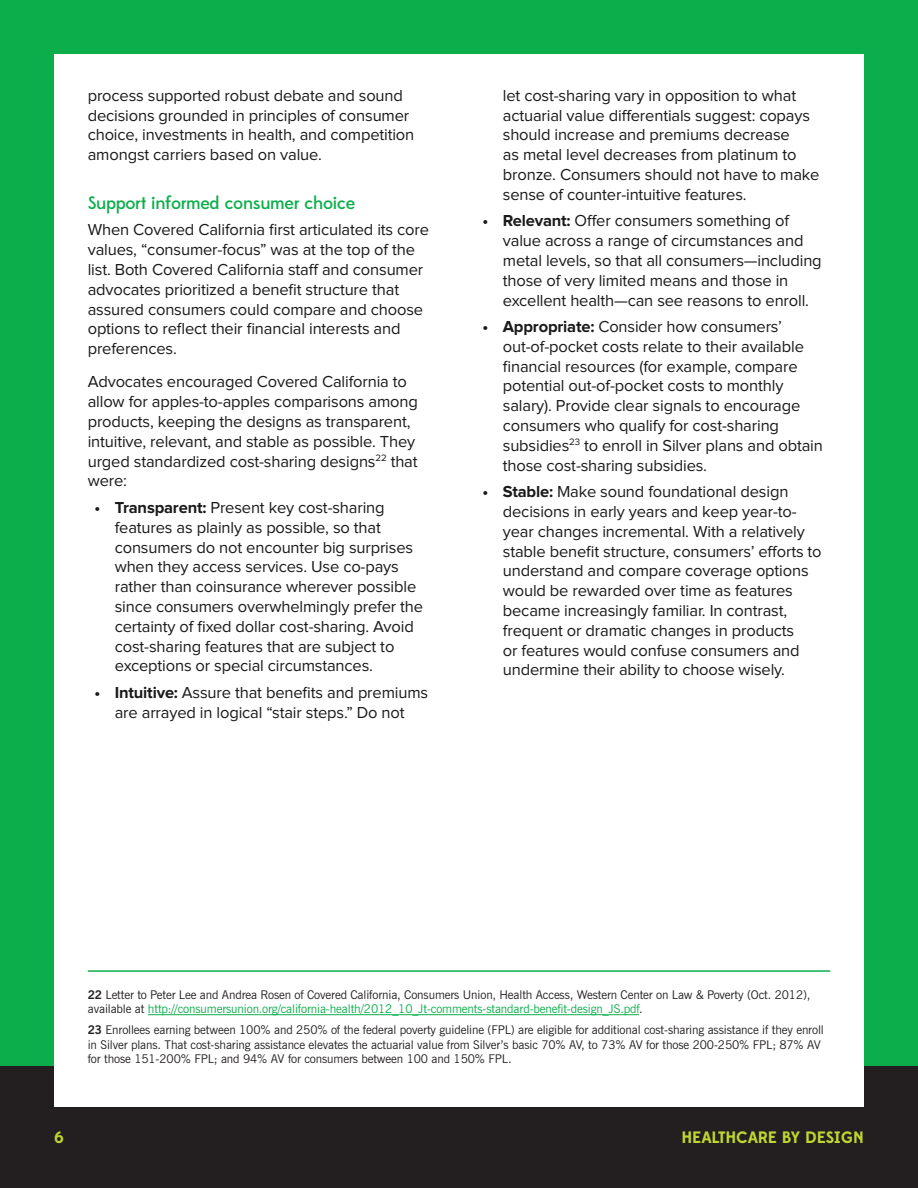
<style>
.page{position:relative;width:918px;height:1188px;background:#0cae4c}
.page>*{position:absolute;margin:0;border:0;box-sizing:border-box;transform-origin:0 0}
.t1{font:500 18px "Edmondsans";letter-spacing:-.02em;color:#0cae4c}
.t2{font:16.5px/19.8px "Proxima Nova";letter-spacing:-.01em;color:#1a1a1a}
.t3{font:700 16.5px "Edmondsans";letter-spacing:-.01em;color:#bed630}
.Footnote{font:12px/14.4px "News Gothic BT";letter-spacing:-.01em;color:#231f20}
.s1{font-weight:700}
.s2{color:#0cae4c}
</style>
<div class="page">
<div style="left:0;top:1066px;width:918px;height:122px;background:#231f20"></div>
<div style="left:54px;top:54px;width:810px;height:1053px;background:#fff"></div>
<hr style="left:88px;top:970px;width:742px;height:2px;background:#0cae4c">
<hr style="left:148px;top:1014px;width:491px;height:1px;background:#0cae4c">
<p class="t2" style="left:88px;top:86px;width:328px">process supported robust debate and sound decisions grounded in principles of consumer choice, investments in health, and competition amongst carriers based on value.</p>
<p class="t1" style="left:88px;top:192px;width:269px">Support informed consumer choice</p>
<p class="t2" style="left:88px;top:220px;width:343px">When Covered California first articulated its core values, “consumer-focus” was at the top of the list. Both Covered California staff and consumer advocates prioritized a benefit structure that assured consumers could compare and choose options to reflect their financial interests and preferences.</p>
<p class="t2" style="left:88px;top:372px;width:332px">Advocates encouraged Covered California to allow for apples-to-apples comparisons among products, keeping the designs as transparent, intuitive, relevant, and stable as possible. They urged standardized cost-sharing designs<sup>22</sup> that were:</p>
<p class="t2" style="left:115px;top:498px;width:310px;text-indent:-20px"><span class="s1">• Transparent:</span> Present key cost-sharing features as plainly as possible, so that consumers do not encounter big surprises when they access services. Use co-pays rather than coinsurance wherever possible since consumers overwhelmingly prefer the certainty of fixed dollar cost-sharing. Avoid cost-sharing features that are subject to exceptions or special circumstances.</p>
<p class="t2" style="left:94px;top:683px;width:335px;text-align:center"><span class="s1">• Intuitive:</span> Assure that benefits and premiums are arrayed in logical “stair steps.” Do not</p>
<p class="t2" style="left:503px;top:86px;width:318px">let cost-sharing vary in opposition to what actuarial value differentials suggest: copays should increase and premiums decrease<br>as metal level decreases from platinum to bronze. Consumers should not have to make sense of counter-intuitive features.</p>
<p class="t2" style="left:503px;top:211px;width:320px;text-indent:-20px"><span class="s1">• Relevant:</span> Offer consumers something of value across a range of circumstances and metal levels, so that all consumers—including those of very limited means and those in excellent health—can see reasons to enroll.</p>
<p class="t2" style="left:503px;top:317px;width:322px;text-indent:-20px"><span class="s1">• Appropriate:</span> Consider how consumers’ out-of-pocket costs relate to their available financial resources (for example, compare potential out-of-pocket costs to monthly salary). Provide clear signals to encourage consumers who qualify for cost-sharing subsidies<sup>23</sup> to enroll in Silver plans and obtain those cost-sharing subsidies.</p>
<p class="t2" style="left:503px;top:482px;width:320px;text-indent:-20px"><span class="s1">• Stable:</span> Make sound foundational design decisions in early years and keep year-to&shy;year changes incremental. With a relatively stable benefit structure, consumers’ efforts to understand and compare coverage options would be rewarded over time as features became increasingly familiar. In contrast, frequent or dramatic changes in products<br>or features would confuse consumers and undermine their ability to choose wisely.</p>
<p class="Footnote" style="left:88px;top:987px;width:724px"><span class="s1">22</span> Letter to Peter Lee and Andrea Rosen of Covered California, Consumers Union, Health Access, Western Center on Law &amp; Poverty (Oct. 2012), available at <span class="s2">http://consumersunion.org/california-health/2012_10_Jt-comments-standard-benefit-design_JS.pdf</span>.</p>
<p class="Footnote" style="left:88px;top:1023px;width:738px"><span class="s1">23</span> Enrollees earning between 100% and 250% of the federal poverty guideline (FPL) are eligible for additional cost-sharing assistance if they enroll in Silver plans. That cost-sharing assistance elevates the actuarial value from Silver’s basic 70% AV, to 73% AV for those 200-250% FPL; 87% AV for those 151-200% FPL; and 94% AV for consumers between 100 and 150% FPL.</p>
<p class="t3" style="left:54px;top:1127px;width:11px">6</p>
<p class="t3" style="left:682px;top:1127px;width:184px">HEALTHCARE BY DESIGN</p>
</div>
